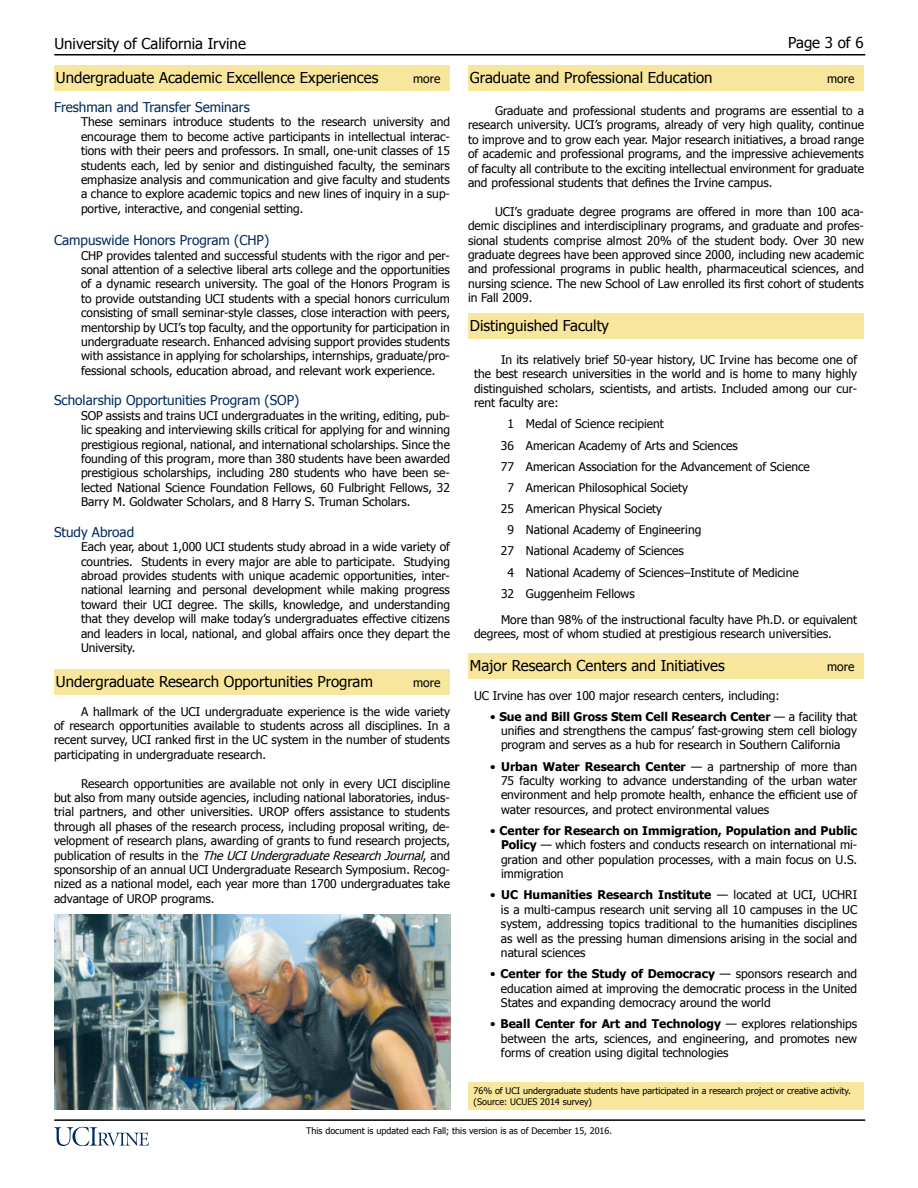
<style>
.page{position:relative;width:918px;height:1188px;background:#fff}
.page>*{position:absolute;margin:0;border:0;box-sizing:border-box;transform-origin:0 0}
.t1{font:15px "Tahoma";color:#000}
.t2{font:13.5px "Tahoma";color:#002b5c}
.t3{font:12px/14.4px "Tahoma";color:#000;text-align:justify}
.t4{font:9px/10.8px "Tahoma";color:#000}
.s1{font-style:italic}
.s2{font-weight:700}
</style>
<div class="page">
<hr style="left:55px;top:54px;width:810px;height:2px;background:#000">
<hr style="left:55px;top:1119px;width:810px;height:2px;background:#000">
<div style="left:54px;top:65px;width:396px;height:25px;background:#f8e69c"></div>
<div style="left:54px;top:669px;width:396px;height:26px;background:#f8e69c"></div>
<div style="left:468px;top:65px;width:396px;height:25px;background:#f8e69c"></div>
<div style="left:468px;top:313px;width:396px;height:26px;background:#f8e69c"></div>
<div style="left:468px;top:653px;width:396px;height:26px;background:#f8e69c"></div>
<div style="left:468px;top:1082px;width:396px;height:28px;background:#f8e69c"></div>
<img style="left:54px;top:914px;width:396px;height:196px">
<svg style="left:54px;top:1127px;width:95px;height:19px"></svg>
<p class="t1" style="left:54px;top:33px;width:193px">University of California Irvine</p>
<p class="t1" style="left:788px;top:32px;width:77px">Page 3 of 6</p>
<p class="t1" style="left:470px;top:67px;width:244px">Graduate and Professional Education</p>
<p class="t1" style="left:56px;top:67px;width:324px">Undergraduate Academic Excellence Experiences</p>
<p class="t2" style="left:54px;top:98px;width:197px">Freshman and Transfer Seminars</p>
<p class="t3" style="left:81px;top:114px;width:371px">These seminars introduce students to the research university and encourage them to become active participants in intellectual interac&shy;tions with their peers and professors. In small, one-unit classes of 15 students each, led by senior and distinguished faculty, the seminars emphasize analysis and communication and give faculty and students a chance to explore academic topics and new lines of inquiry in a sup&shy;portive, interactive, and congenial setting.</p>
<p class="t2" style="left:54px;top:231px;width:217px">Campuswide Honors Program (CHP)</p>
<p class="t3" style="left:81px;top:247px;width:371px">CHP provides talented and successful students with the rigor and per&shy;sonal attention of a selective liberal arts college and the opportunities of a dynamic research university. The goal of the Honors Program is to provide outstanding UCI students with a special honors curriculum consisting of small seminar-style classes, close interaction with peers, mentorship by UCI’s top faculty, and the opportunity for participation in undergraduate research. Enhanced advising support provides students with assistance in applying for scholarships, internships, graduate/pro&shy;fessional schools, education abroad, and relevant work experience.</p>
<p class="t2" style="left:54px;top:391px;width:247px">Scholarship Opportunities Program (SOP)</p>
<p class="t3" style="left:81px;top:408px;width:371px">SOP assists and trains UCI undergraduates in the writing, editing, pub&shy;lic speaking and interviewing skills critical for applying for and winning prestigious regional, national, and international scholarships. Since the founding of this program, more than 380 students have been awarded prestigious scholarships, including 280 students who have been se&shy;lected National Science Foundation Fellows, 60 Fulbright Fellows, 32<br>Barry M. Goldwater Scholars, and 8 Harry S. Truman Scholars.</p>
<p class="t2" style="left:54px;top:523px;width:82px">Study Abroad</p>
<p class="t3" style="left:81px;top:539px;width:371px">Each year, about 1,000 UCI students study abroad in a wide variety of countries. Students in every major are able to participate. Studying abroad provides students with unique academic opportunities, inter&shy;national learning and personal development while making progress toward their UCI degree. The skills, knowledge, and understanding that they develop will make today’s undergraduates effective citizens and leaders in local, national, and global affairs once they depart the University.</p>
<p class="t1" style="left:56px;top:672px;width:319px">Undergraduate Research Opportunities Program</p>
<p class="t3" style="left:54px;top:704px;width:398px;text-indent:27px">A hallmark of the UCI undergraduate experience is the wide variety of research opportunities available to students across all disciplines. In a recent survey, UCI ranked first in the UC system in the number of students participating in undergraduate research.</p>
<p class="t3" style="left:54px;top:776px;width:398px;text-indent:27px">Research opportunities are available not only in every UCI discipline but also from many outside agencies, including national laboratories, indus&shy;trial partners, and other universities. UROP offers assistance to students through all phases of the research process, including proposal writing, de&shy;velopment of research plans, awarding of grants to fund research projects, p u b l i c a t i o n o f r e s u l t s i n t h e <span class="s1">TheUCIUndergraduateResearchJournal</span>, a n d sponsorship of an annual UCI Undergraduate Research Symposium. Recog&shy;nized as a national model, each year more than 1700 undergraduates take advantage of UROP programs.</p>
<p class="t3" style="left:413px;top:71px;width:29px">more</p>
<p class="t3" style="left:827px;top:71px;width:29px">more</p>
<p class="t3" style="left:468px;top:103px;width:398px;text-indent:27px">Graduate and professional students and programs are essential to a research university. UCI’s programs, already of very high quality, continue to improve and to grow each year. Major research initiatives, a broad range of academic and professional programs, and the impressive achievements of faculty all contribute to the exciting intellectual environment for graduate and professional students that defines the Irvine campus.</p>
<p class="t3" style="left:468px;top:204px;width:398px;text-indent:27px">UCI’s graduate degree programs are offered in more than 100 aca&shy;demic disciplines and interdisciplinary programs, and graduate and profes&shy;sional students comprise almost 20% of the student body. Over 30 new graduate degrees have been approved since 2000, including new academic and professional programs in public health, pharmaceutical sciences, and nursing science. The new School of Law enrolled its first cohort of students in Fall 2009.</p>
<p class="t1" style="left:470px;top:316px;width:141px">Distinguished Faculty</p>
<p class="t3" style="left:474px;top:352px;width:385px;text-indent:27px">In its relatively brief 50-year history, UC Irvine has become one of the best research universities in the world and is home to many highly distinguished scholars, scientists, and artists. Included among our cur&shy;rent faculty are:</p>
<p class="t3" style="left:507px;top:416px;width:158px">1 Medal of Science recipient</p>
<p class="t3" style="left:501px;top:437px;width:239px">36 American Academy of Arts and Sciences</p>
<p class="t3" style="left:501px;top:459px;width:311px">77 American Association for the Advancement of Science</p>
<p class="t3" style="left:507px;top:480px;width:182px">7 American Philosophical Society</p>
<p class="t3" style="left:501px;top:501px;width:163px">25 American Physical Society</p>
<p class="t3" style="left:507px;top:522px;width:195px">9 National Academy of Engineering</p>
<p class="t3" style="left:501px;top:543px;width:185px">27 National Academy of Sciences</p>
<p class="t3" style="left:507px;top:565px;width:293px">4 National Academy of Sciences–Institute of Medicine</p>
<p class="t3" style="left:501px;top:586px;width:135px">32 Guggenheim Fellows</p>
<p class="t3" style="left:474px;top:611px;width:385px;text-indent:27px">More than 98% of the instructional faculty have Ph.D. or equivalent degrees, most of whom studied at prestigious research universities.</p>
<p class="t1" style="left:470px;top:656px;width:256px">Major Research Centers and Initiatives</p>
<p class="t3" style="left:827px;top:659px;width:29px">more</p>
<p class="t3" style="left:413px;top:675px;width:29px">more</p>
<p class="t3" style="left:474px;top:687px;width:307px">UC Irvine has over 100 major research centers, including:</p>
<p class="t3" style="left:501px;top:709px;width:358px;text-indent:-11px">• <span class="s2">Sue and Bill Gross Stem Cell Research Center</span> — a facility that unifies and strengthens the campus’ fast-growing stem cell biology program and serves as a hub for research in Southern California</p>
<p class="t3" style="left:501px;top:759px;width:358px;text-indent:-11px">• <span class="s2">Urban Water Research Center</span> — a partnership of more than 75 faculty working to advance understanding of the urban water environment and help promote health, enhance the efficient use of water resources, and protect environmental values</p>
<p class="t3" style="left:501px;top:823px;width:358px;text-indent:-11px">• <span class="s2">Center for Research on Immigration, Population and Public Policy</span> — which fosters and conducts research on international mi&shy;gration and other population processes, with a main focus on U.S. immigration</p>
<p class="t3" style="left:501px;top:887px;width:358px;text-indent:-11px">• <span class="s2">UC Humanities Research Institute</span> — located at UCI, UCHRI is a multi-campus research unit serving all 10 campuses in the UC system, addressing topics traditional to the humanities disciplines as well as the pressing human dimensions arising in the social and natural sciences</p>
<p class="t3" style="left:501px;top:966px;width:358px;text-indent:-11px">• <span class="s2">Center for the Study of Democracy</span> — sponsors research and education aimed at improving the democratic process in the United States and expanding democracy around the world</p>
<p class="t3" style="left:501px;top:1016px;width:358px;text-indent:-11px">• <span class="s2">Beall Center for Art and Technology</span> — explores relationships between the arts, sciences, and engineering, and promotes new forms of creation using digital technologies</p>
<p class="t4" style="left:474px;top:1085px;width:379px">76% of UCI undergraduate students have participated in a research project or creative activity. (Source: UCUES 2014 survey)</p>
<p class="t4" style="left:306px;top:1125px;width:307px">This document is updated each Fall; this version is as of December 15, 2016.</p>
</div>
